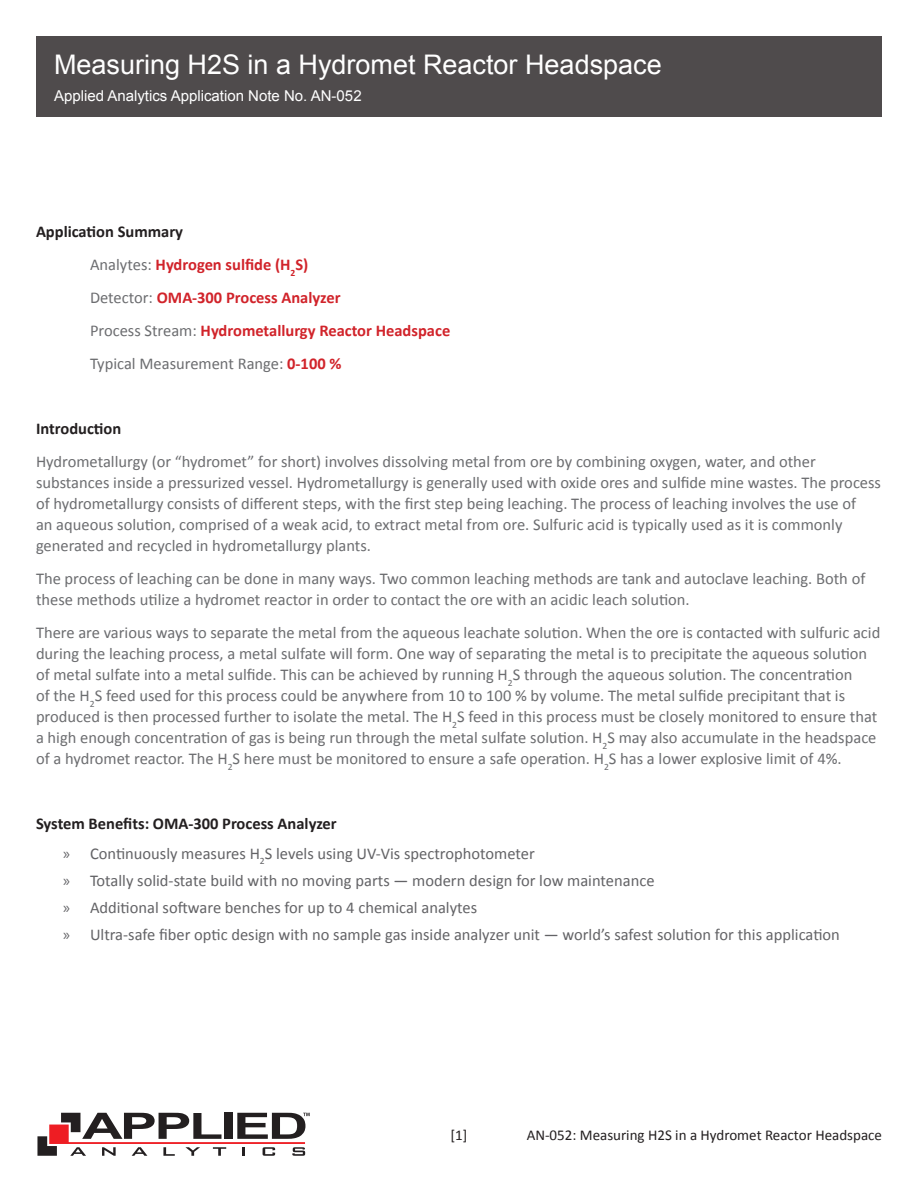
<style>
.page{position:relative;width:918px;height:1188px;background:#fff}
.page>*{position:absolute;margin:0;border:0;box-sizing:border-box;transform-origin:0 0}
.t1{font:27px "Arial";color:#fff}
.Body_Text{font:16.5px/21px "Calibri";color:#6c6d70}
.t2{font:16.5px "Calibri";color:#636366}
.Body_Text-2{font:700 16.5px "Calibri";color:#d1232a}
.Body_Title{font:700 16.5px "Calibri";color:#231f20}
.t3{font:15px "Calibri";color:#231f20}
.t4{font:15px "Arial";color:#fff}
.s1{font-weight:400;color:#6c6d70}
.s2{font-weight:700;color:#d1232a}
.s3{font-family:"Myriad Pro"}
</style>
<div class="page">
<svg style="left:37px;top:1113px;width:273px;height:43px"></svg>
<div style="left:36px;top:36px;width:846px;height:81px;background:#4f4b4c"></div>
<p class="t1" style="left:54px;top:46px;width:609px">Measuring H2S in a Hydromet Reactor Headspace</p>
<p class="t4" style="left:54px;top:86px;width:309px">Applied Analytics Application Note No. AN-052</p>
<p class="Body_Title" style="left:36px;top:221px;width:149px">Application Summary</p>
<p class="Body_Text-2" style="left:90px;top:254px;width:220px"><span class="s1">Analytes:</span> Hydrogen sulfide (H<sub>2</sub>S)</p>
<p class="Body_Text-2" style="left:90px;top:287px;width:252px"><span class="s1">Detector:</span> OMA-300 Process Analyzer</p>
<p class="Body_Text-2" style="left:90px;top:320px;width:362px"><span class="s1">Process Stream:</span> Hydrometallurgy Reactor Headspace</p>
<p class="Body_Text" style="left:90px;top:353px;width:253px">Typical Measurement Range: <span class="s2">0-100 %</span></p>
<p class="Body_Title" style="left:36px;top:418px;width:87px">Introduction</p>
<p class="Body_Text" style="left:36px;top:451px;width:847px">Hydrometallurgy (or “hydromet” for short) involves dissolving metal from ore by combining oxygen, water, and other substances inside a pressurized vessel. Hydrometallurgy is generally used with oxide ores and sulfide mine wastes. The process of hydrometallurgy consists of different steps, with the first step being leaching. The process of leaching involves the use of<br>an aqueous solution, comprised of a weak acid, to extract metal from ore. Sulfuric acid is typically used as it is commonly generated and recycled in hydrometallurgy plants.</p>
<p class="Body_Text" style="left:36px;top:568px;width:831px">The process of leaching can be done in many ways. Two common leaching methods are tank and autoclave leaching. Both of these methods utilize a hydromet reactor in order to contact the ore with an acidic leach solution.</p>
<p class="Body_Text" style="left:36px;top:622px;width:846px">There are various ways to separate the metal from the aqueous leachate solution. When the ore is contacted with sulfuric acid during the leaching process, a metal sulfate will form. One way of separating the metal is to precipitate the aqueous solution of metal sulfate into a metal sulfide. This can be achieved by running H<sub>2</sub>S through the aqueous solution. The concentration<br>of the H<sub>2</sub>S feed used for this process could be anywhere from 10 to 100 % by volume. The metal sulfide precipitant that is produced is then processed further to isolate the metal. The H<sub>2</sub>S feed in this process must be closely monitored to ensure that a high enough concentration of gas is being run through the metal sulfate solution. H<sub>2</sub>S may also accumulate in the headspace of a hydromet reactor. The H<sub>2</sub>S here must be monitored to ensure a safe operation. H<sub>2</sub>S has a lower explosive limit of 4%.</p>
<p class="Body_Title" style="left:36px;top:813px;width:302px">System Benefits: OMA-300 Process Analyzer</p>
<p class="t2" style="left:63px;top:843px;width:473px"><span class="s3">»</span> Continuously measures H<sub>2</sub>S levels using UV-Vis spectrophotometer</p>
<p class="t2" style="left:63px;top:870px;width:593px"><span class="s3">»</span> Totally solid-state build with no moving parts — modern design for low maintenance</p>
<p class="t2" style="left:63px;top:897px;width:416px"><span class="s3">»</span> Additional software benches for up to 4 chemical analytes</p>
<p class="t2" style="left:63px;top:924px;width:778px"><span class="s3">»</span> Ultra-safe fiber optic design with no sample gas inside analyzer unit — world’s safest solution for this application</p>
<p class="t3" style="left:451px;top:1125px;width:18px">[1]</p>
<p class="t3" style="left:527px;top:1125px;width:357px">AN-052: Measuring H2S in a Hydromet Reactor Headspace</p>
</div>
